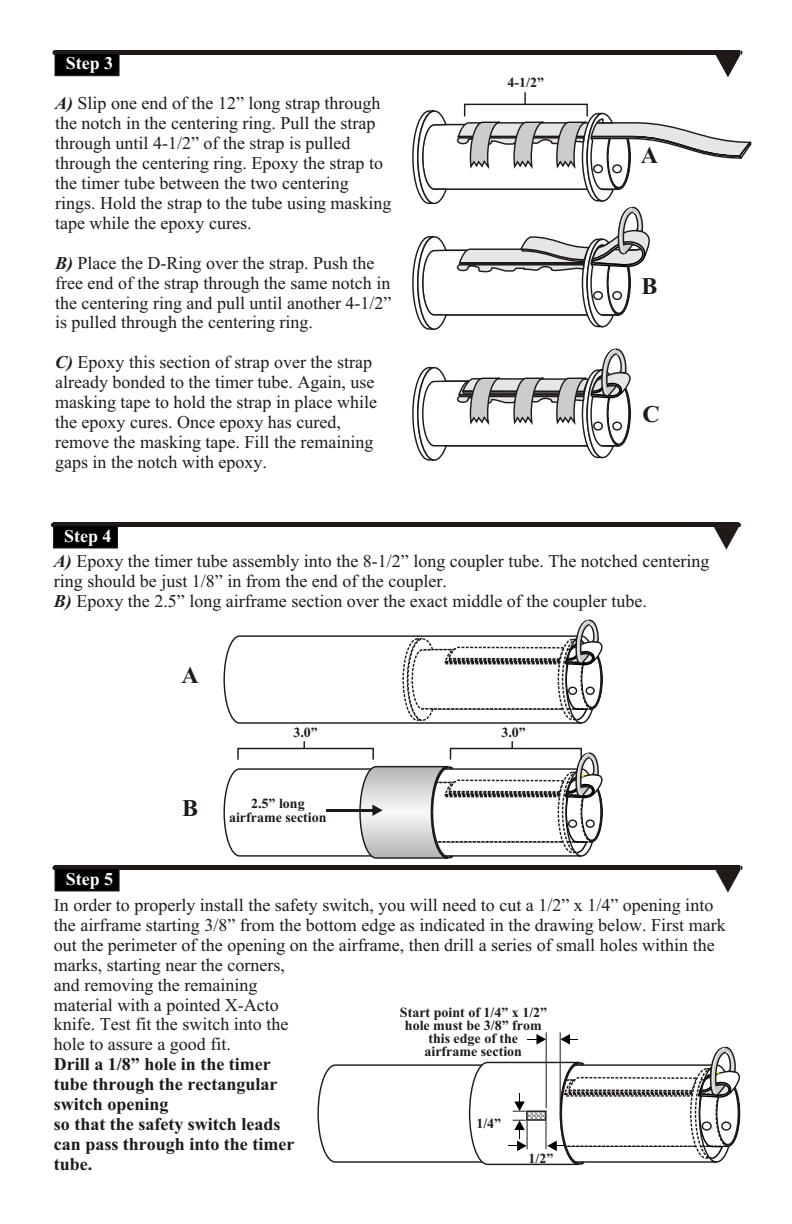
<style>
.page{position:relative;width:792px;height:1224px;background:#fff}
.page>*{position:absolute;margin:0;border:0;box-sizing:border-box;transform-origin:0 0}
.t1{font:700 24px "Times New Roman";color:#1f1a17}
.t2{font:18px/20px "Times New Roman";color:#1f1a17}
.t3{font:700 18px/20px "Times New Roman";color:#1f1a17}
.t4{font:700 18px "Times New Roman";color:#fff}
.t5{font:700 14px/13.2px "Times New Roman";color:#1f1a17;text-align:center}
.s1{font-weight:700;font-style:italic}
</style>
<div class="page">
<svg style="left:52px;top:50px;width:3px;height:5px"></svg>
<div style="left:55px;top:50px;width:685px;height:5px;background:#1f1a17"></div>
<svg style="left:716px;top:50px;width:27px;height:27px"></svg>
<div style="left:55px;top:53px;width:64px;height:23px;background:#000;border:1px solid #1f1a17"></div>
<hr style="left:53px;top:523px;width:686px;height:4px;background:#1f1a17">
<svg style="left:714px;top:523px;width:27px;height:27px"></svg>
<div style="left:53px;top:526px;width:65px;height:22px;background:#000;border:1px solid #1f1a17"></div>
<svg style="left:412px;top:110px;width:340px;height:220px"></svg>
<svg style="left:412px;top:348px;width:219px;height:113px"></svg>
<div style="left:464px;top:104px;width:124px;height:13px;border:1px solid #1f1a17"></div>
<svg style="left:524px;top:92px;width:2px;height:12px"></svg>
<svg style="left:223px;top:741px;width:380px;height:118px"></svg>
<svg style="left:223px;top:619px;width:380px;height:105px"></svg>
<div style="left:450px;top:748px;width:132px;height:12px;border:1px solid #1f1a17"></div>
<svg style="left:52px;top:866px;width:3px;height:4px"></svg>
<hr style="left:55px;top:866px;width:685px;height:4px;background:#1f1a17">
<svg style="left:716px;top:866px;width:27px;height:27px"></svg>
<div style="left:55px;top:869px;width:64px;height:22px;background:#000;border:1px solid #1f1a17"></div>
<svg style="left:317px;top:1064px;width:151px;height:99px"></svg>
<hr style="left:546px;top:1033px;width:1px;height:75px;background:#1f1a17">
<hr style="left:560px;top:1033px;width:1px;height:75px;background:#1f1a17">
<svg style="left:468px;top:1034px;width:273px;height:132px"></svg>
<svg style="left:593px;top:422px;width:10px;height:9px"></svg>
<svg style="left:612px;top:422px;width:10px;height:9px"></svg>
<p class="t4" style="left:66px;top:57px;width:49px">Step 3</p>
<p class="t2" style="left:55px;top:95px;width:338px"><span class="s1">A)</span> Slip one end of the 12” long strap through the notch in the centering ring. Pull the strap through until 4-1/2” of the strap is pulled through the centering ring. Epoxy the strap to the timer tube between the two centering rings. Hold the strap to the tube using masking tape while the epoxy cures.</p>
<p class="t2" style="left:55px;top:254px;width:338px"><span class="s1">B)</span> Place the D-Ring over the strap. Push the free end of the strap through the same notch in the centering ring and pull until another 4-1/2” is pulled through the centering ring.</p>
<p class="t2" style="left:55px;top:354px;width:323px"><span class="s1">C)</span> Epoxy this section of strap over the strap already bonded to the timer tube. Again, use masking tape to hold the strap in place while the epoxy cures. Once epoxy has cured, remove the masking tape. Fill the remaining gaps in the notch with epoxy.</p>
<p class="t4" style="left:64px;top:530px;width:49px">Step 4</p>
<p class="t5" style="left:507px;top:77px;width:38px">4-1/2”</p>
<h1 class="t1" style="left:641px;top:147px;width:19px">A</h1>
<h1 class="t1" style="left:641px;top:277px;width:18px">B</h1>
<h1 class="t1" style="left:643px;top:406px;width:19px">C</h1>
<p class="t2" style="left:54px;top:553px;width:657px"><span class="s1">A)</span> Epoxy the timer tube assembly into the 8-1/2” long coupler tube. The notched centering ring should be just 1/8” in from the end of the coupler.<br><span class="s1">B)</span> Epoxy the 2.5” long airframe section over the exact middle of the coupler tube.</p>
<p class="t4" style="left:66px;top:873px;width:49px">Step 5</p>
<h1 class="t1" style="left:181px;top:667px;width:19px">A</h1>
<h1 class="t1" style="left:182px;top:800px;width:18px">B</h1>
<p class="t5" style="left:293px;top:727px;width:26px">3.0”</p>
<p class="t5" style="left:501px;top:727px;width:26px">3.0”</p>
<p class="t5" style="left:229px;top:799px;width:99px">2.5” long airframe section</p>
<p class="t2" style="left:54px;top:897px;width:673px">In order to properly install the safety switch, you will need to cut a 1/2” x 1/4” opening into the airframe starting 3/8” from the bottom edge as indicated in the drawing below. First mark out the perimeter of the opening on the airframe, then drill a series of small holes within the marks, starting near the corners,<br>and removing the remaining<br>material with a pointed X-Acto<br>knife. Test fit the switch into the<br>hole to assure a good fit.</p>
<p class="t3" style="left:54px;top:1056px;width:242px">Drill a 1/8” hole in the timer tube through the rectangular switch opening<br>so that the safety switch leads can pass through into the timer tube.</p>
<p class="t5" style="left:400px;top:1007px;width:149px">Start point of 1/4” x 1/2” hole must be 3/8” from this edge of the<br>airframe section</p>
<p class="t5" style="left:476px;top:1118px;width:26px">1/4”</p>
<p class="t5" style="left:529px;top:1153px;width:26px">1/2”</p>
</div>
